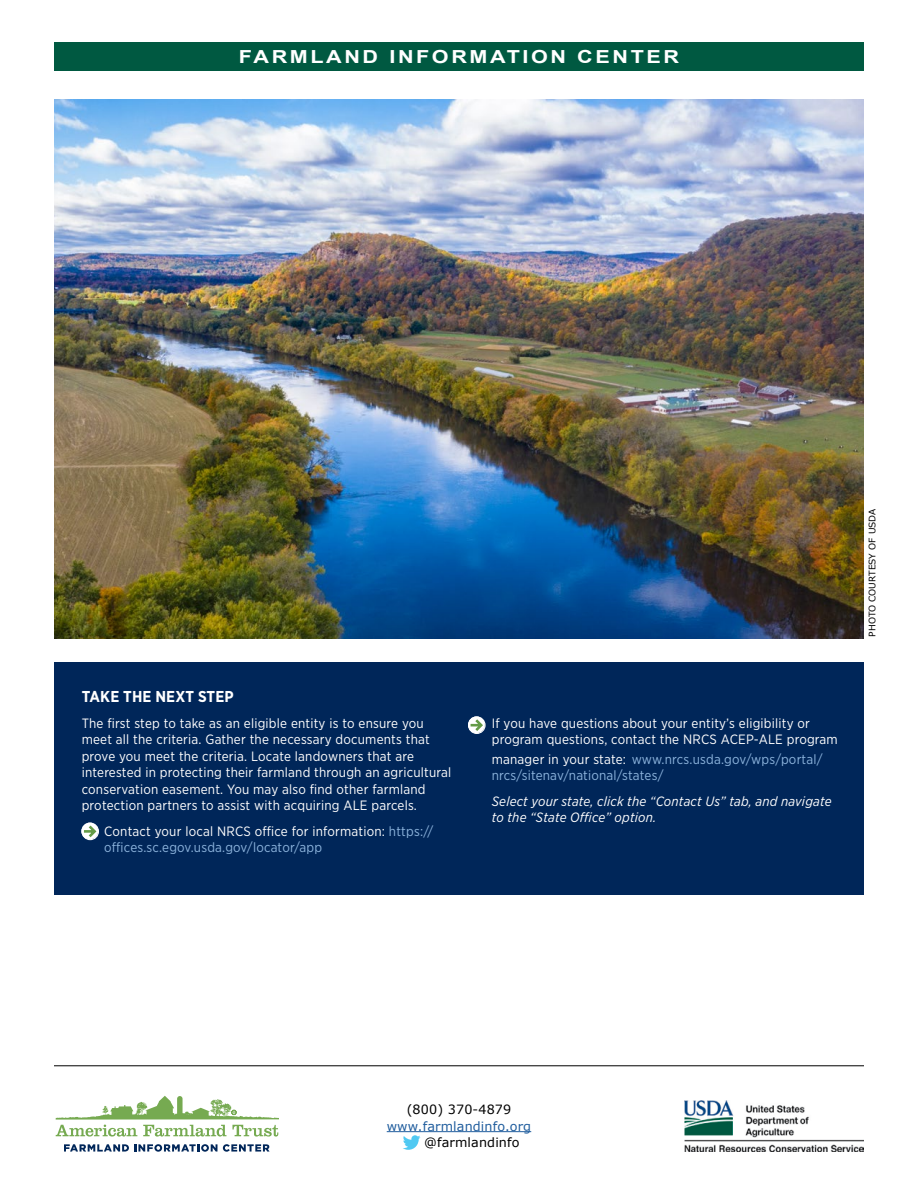
<style>
.page{position:relative;width:918px;height:1188px;background:#fff}
.page>*{position:absolute;margin:0;border:0;box-sizing:border-box;transform-origin:0 0}
.t1{font:700 18px "Arial";letter-spacing:.12em;color:#fff;scale:1.2 1}
.t2{font:700 18px "Arial";letter-spacing:.02em;color:#fff;scale:1.2 1}
.t3{font:700 15.75px "Gotham Narrow";letter-spacing:.01em;color:#fff}
.t4{font:13.5px/16.5px "Gotham Narrow";letter-spacing:.015em;color:#fff}
.t5{font:13.5px/16.5px "Gotham Narrow";letter-spacing:.015em;color:#8cb3dc}
.t6{font:italic 13.5px/16.5px "Gotham Narrow";letter-spacing:.015em;color:#fff}
.t7{font:12.75px "Verdana";letter-spacing:.01em;color:#000}
.t8{font:12.75px "Verdana";letter-spacing:.01em;color:#215e9e}
.t9{font:9px "Verdana";color:#000}
.s1{color:#fff}
</style>
<div class="page">
<hr style="left:54px;top:1066px;width:810px;height:1px;background:#000">
<hr style="left:387px;top:1131px;width:144px;height:1px;background:#215e9e">
<svg style="left:403px;top:1135px;width:18px;height:15px"></svg>
<svg style="left:55px;top:1096px;width:224px;height:41px"></svg>
<svg style="left:64px;top:1144px;width:153px;height:8px"></svg>
<svg style="left:223px;top:1144px;width:47px;height:8px"></svg>
<img style="left:684px;top:1101px;width:180px;height:50px">
<div style="left:54px;top:42px;width:810px;height:28px;background:#005941"></div>
<div style="left:54px;top:662px;width:810px;height:233px;background:#002659"></div>
<svg style="left:81px;top:823px;width:18px;height:17px"></svg>
<svg style="left:468px;top:716px;width:18px;height:18px"></svg>
<img style="left:54px;top:99px;width:810px;height:540px">
<h1 class="t1" style="left:239px;top:44px;width:368px">FARMLAND INFORMATION CENTER</h1>
<h1 class="t2" style="left:267px;top:44px;width:321px">FARMLAND INFO MATION CENTER</h1>
<p class="t3" style="left:82px;top:687px;width:154px">TAKE THE NEXT STEP</p>
<p class="t4" style="left:82px;top:714px;width:371px">The first step to take as an eligible entity is to ensure you meet all the criteria. Gather the necessary documents that prove you meet the criteria. Locate landowners that are interested in protecting their farmland through an agricultural conservation easement. You may also find other farmland protection partners to assist with acquiring ALE parcels.</p>
<p class="t5" style="left:104px;top:822px;width:331px"><span class="s1">Contact your local NRCS office for information:</span> https:// offices.sc.egov.usda.gov/locator/app</p>
<p class="t9" style="left:866px;top:637px;width:129px;rotate:-90deg">PHOTO COURTESY OF USDA</p>
<p class="t4" style="left:492px;top:714px;width:348px">If you have questions about your entity’s eligibility or program questions, contact the NRCS ACEP-ALE program</p>
<p class="t5" style="left:492px;top:750px;width:332px"><span class="s1">manager in your state:</span> www.nrcs.usda.gov/wps/portal/ nrcs/sitenav/national/states/</p>
<p class="t6" style="left:492px;top:792px;width:341px">Select your state, click the “Contact Us” tab, and navigate to the “State Office” option.</p>
<p class="t7" style="left:407px;top:1101px;width:106px">(800) 370-4879</p>
<p class="t8" style="left:387px;top:1118px;width:146px">www.farmlandinfo.org</p>
<p class="t7" style="left:424px;top:1134px;width:97px">@farmlandinfo</p>
</div>
